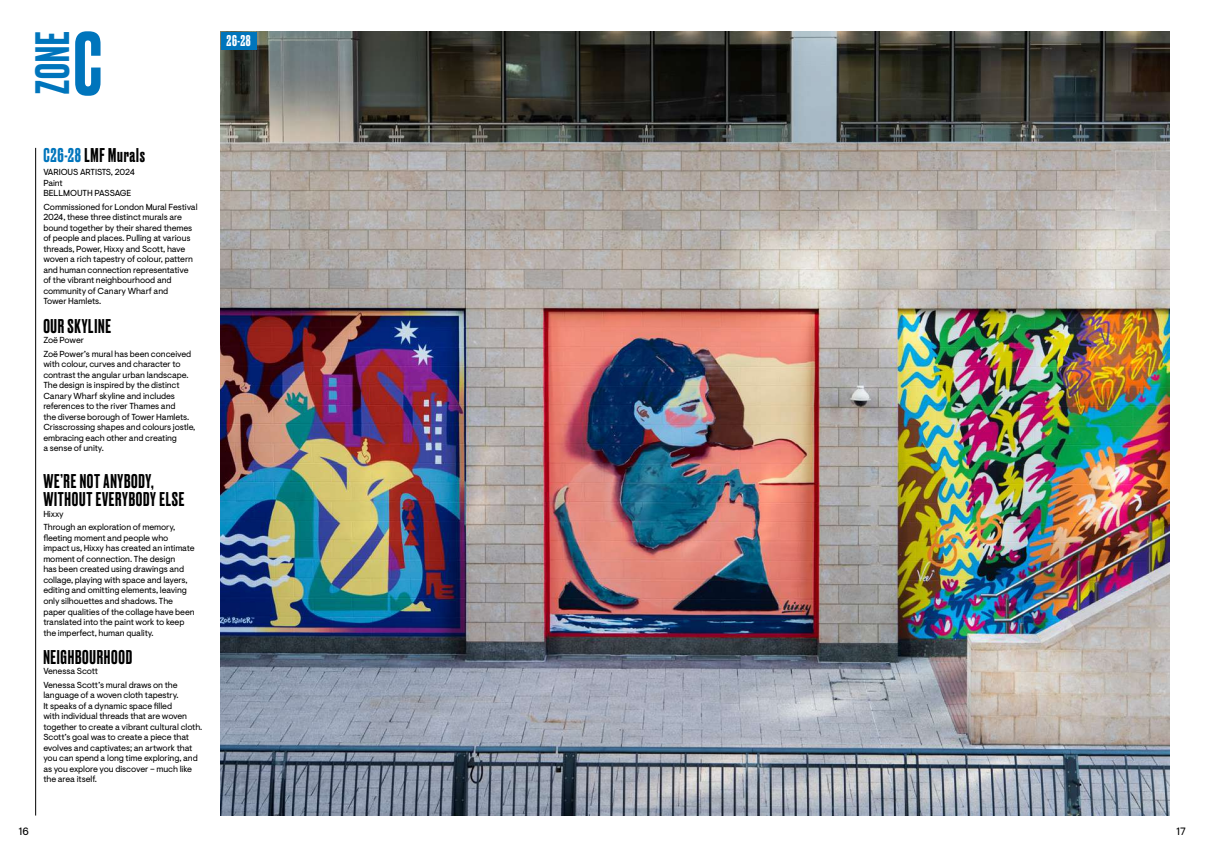
<style>
.page{position:relative;width:1205px;height:851px;background:#fff}
.page>*{position:absolute;margin:0;border:0;box-sizing:border-box;transform-origin:0 0}
.t1{font:500 84.75px "Druk";color:#0075bc}
.t2{font:500 45.38px "Druk";color:#0075bc}
.t3{font:500 18.75px/18.8px "Druk";letter-spacing:.04em;color:#000}
.t4{font:500 14.75px "Druk";color:#fff}
.t5{font:10.62px "Visuelt";color:#000}
.t6{font:8.75px/10.5px "Visuelt";letter-spacing:-.01em;color:#000}
.s1{color:#0075bc}
</style>
<div class="page">
<img style="left:221px;top:32px;width:948px;height:783px">
<hr style="left:35px;top:148px;width:1px;height:667px;background:#000">
<div style="left:221px;top:32px;width:35px;height:18px;background:#0075bc"></div>
<h2 class="t2" style="left:21px;top:94px;width:64px;rotate:-90deg">ZONE</h2>
<h1 class="t1" style="left:73px;top:6px;width:30px">C</h1>
<h3 class="t4" style="left:227px;top:31px;width:26px">26-28</h3>
<h3 class="t3" style="left:43px;top:144px;width:103px"><span class="s1">C26-28</span> LMF Murals</h3>
<p class="t6" style="left:43px;top:167px;width:93px">VARIOUS ARTISTS, 2024<br>Paint<br>BELLMOUTH PASSAGE</p>
<p class="t6" style="left:43px;top:202px;width:156px">Commissioned for London Mural Festival 2024, these three distinct murals are bound together by their shared themes of people and places. Pulling at various threads, Power, Hixxy and Scott, have woven a rich tapestry of colour, pattern and human connection representative of the vibrant neighbourhood and community of Canary Wharf and<br>Tower Hamlets.</p>
<h3 class="t3" style="left:43px;top:315px;width:69px">OUR SKYLINE</h3>
<p class="t6" style="left:43px;top:333px;width:149px;line-height:13.5px">Zoë Power<br>Zoë Power’s mural has been conceived</p>
<p class="t6" style="left:43px;top:359px;width:154px">with colour, curves and character to contrast the angular urban landscape.<br>The design is inspired by the distinct Canary Wharf skyline and includes references to the river Thames and<br>the diverse borough of Tower Hamlets.<br>Crisscrossing shapes and colours jostle, embracing each other and creating<br>a sense of unity.</p>
<h3 class="t3" style="left:43px;top:470px;width:142px">WE’RE NOT ANYBODY,<br>WITHOUT EVERYBODY ELSE</h3>
<p class="t6" style="left:43px;top:507px;width:133px;line-height:13.5px">Hixxy<br>Through an exploration of memory,</p>
<p class="t6" style="left:43px;top:533px;width:153px">fleeting moment and people who impact us, Hixxy has created an intimate moment of connection. The design<br>has been created using drawings and collage, playing with space and layers, editing and omitting elements, leaving only silhouettes and shadows. The paper qualities of the collage have been translated into the paint work to keep the imperfect, human quality.</p>
<h3 class="t3" style="left:43px;top:646px;width:90px">NEIGHBOURHOOD</h3>
<p class="t6" style="left:43px;top:664px;width:136px;line-height:13.5px">Venessa Scott<br>Venessa Scott’s mural draws on the</p>
<p class="t6" style="left:43px;top:690px;width:161px">language of a woven cloth tapestry.<br>It speaks of a dynamic space filled<br>with individual threads that are woven together to create a vibrant cultural cloth.<br>Scott’s goal was to create a piece that evolves and captivates; an artwork that you can spend a long time exploring, and as you explore you discover – much like the area itself.</p>
<p class="t5" style="left:19px;top:824px;width:12px">16</p>
<p class="t5" style="left:1176px;top:824px;width:11px">17</p>
</div>
